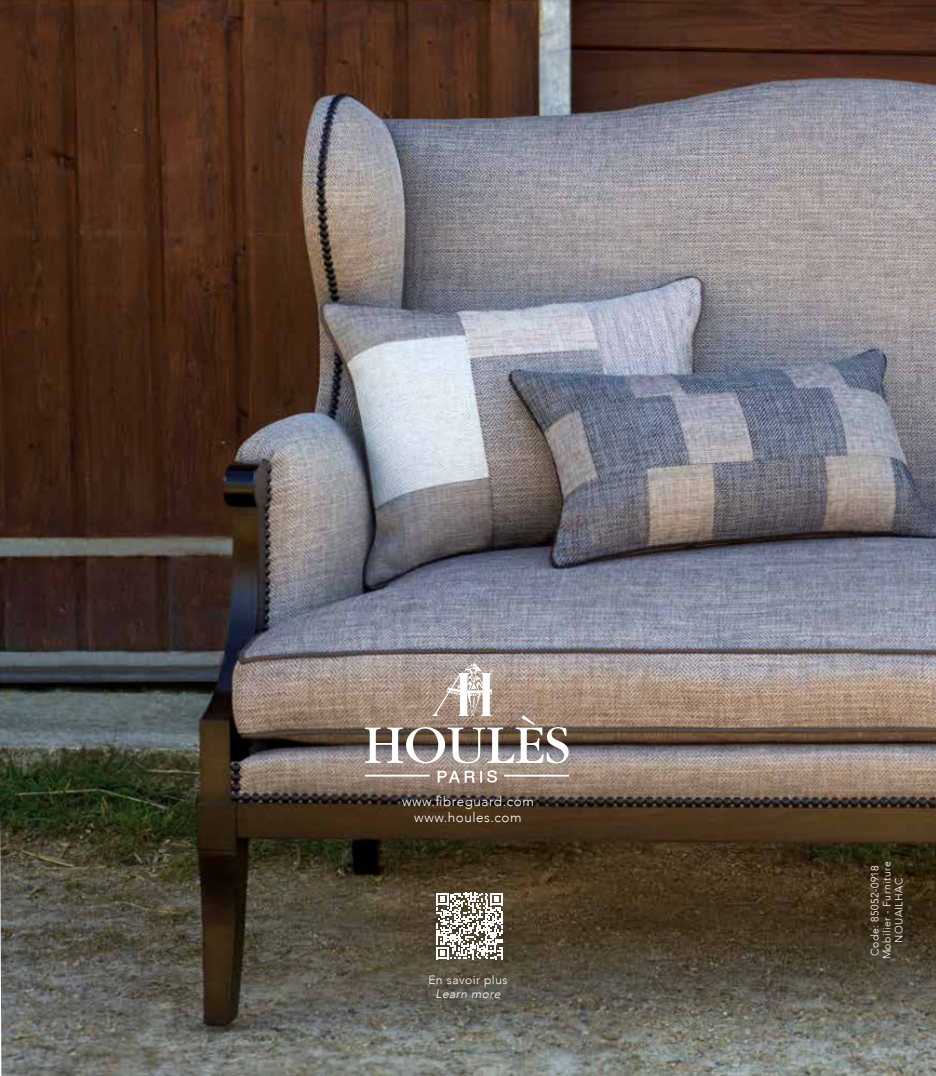
<style>
.page{position:relative;width:936px;height:1076px;background:#fff}
.page>*{position:absolute;margin:0;border:0;box-sizing:border-box;transform-origin:0 0}
.t1{font:300 13.5px/16.2px "Avenir";letter-spacing:.04em;color:#fff;text-align:center}
.t2{font:300 12px "Avenir";letter-spacing:.04em;color:#fff}
.t3{font:italic 300 12px "Avenir";color:#fff}
.t4{font:300 10.5px/12px "Avenir";letter-spacing:.04em;color:#fff;text-align:center}
</style>
<div class="page">
<img style="left:0;top:0;width:935px;height:1076px">
<hr style="left:365px;top:775px;width:65px;height:1px;background:#fff">
<hr style="left:504px;top:775px;width:65px;height:1px;background:#fff">
<svg style="left:437px;top:770px;width:60px;height:12px"></svg>
<svg style="left:365px;top:663px;width:203px;height:100px;background:#a7978e"></svg>
<svg style="left:436px;top:893px;width:66px;height:66px"></svg>
<p class="t1" style="left:402px;top:793px;width:133px">www.fibreguard.com www.houles.com</p>
<p class="t2" style="left:428px;top:972px;width:81px">En savoir plus</p>
<p class="t3" style="left:435px;top:987px;width:69px">Learn more</p>
<p class="t4" style="left:868px;top:959px;width:99px;rotate:-90deg">Code: 85052-0918<br>Mobilier - Furniture<br>NOUAILHAC</p>
</div>
